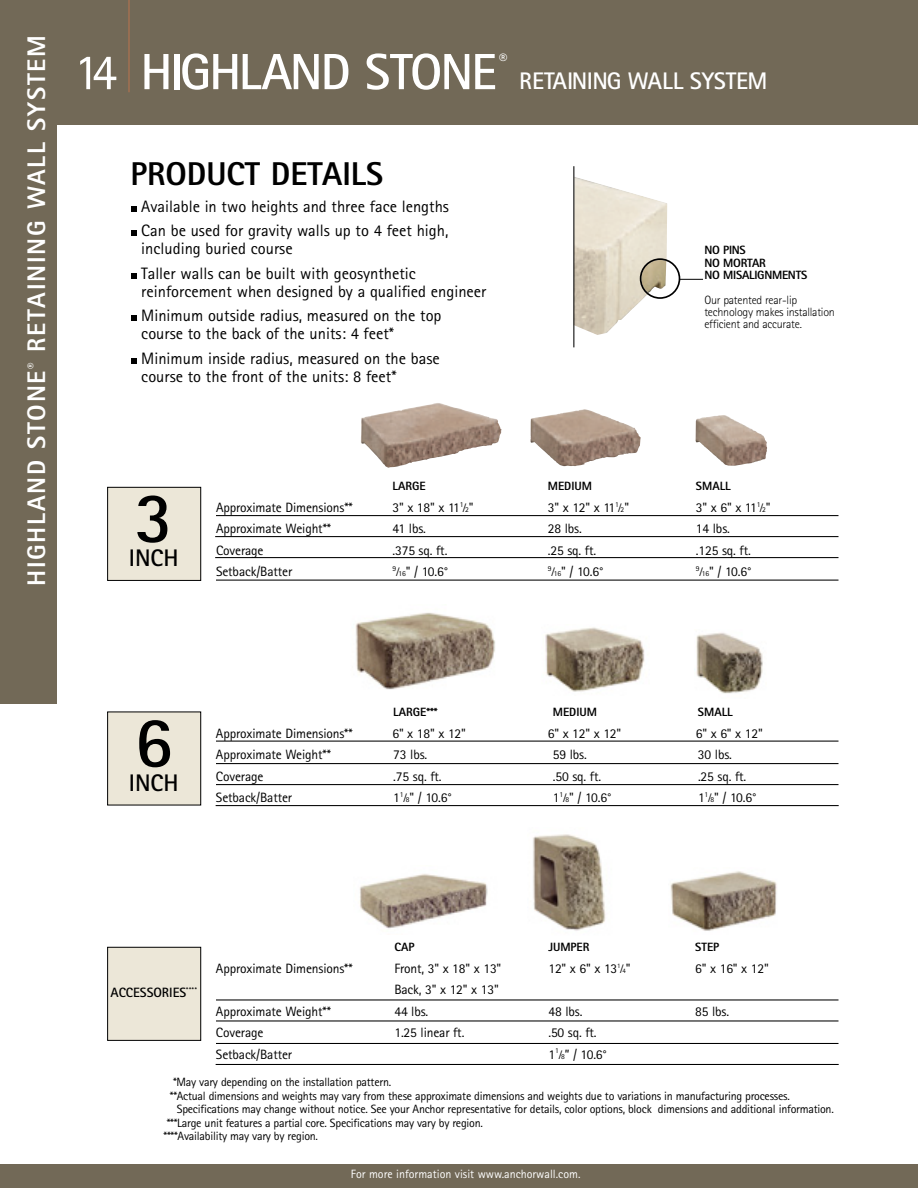
<style>
.page{position:relative;width:918px;height:1188px;background:#fff}
.page>*{position:absolute;margin:0;border:0;box-sizing:border-box;transform-origin:0 0}
.t1{font:700 72px "Rotis Sans Serif";color:#000}
.t2{font:700 51px "Rotis Sans Serif";letter-spacing:-.045em;color:#fff}
.t3{font:51px "Rotis Sans Serif";color:#fff}
.t4{font:800 33px "Rotis Sans Serif";color:#000}
.t5{font:800 25.5px "Rotis Sans Serif";letter-spacing:.065em;color:#fff}
.t6{font:700 24px "Rotis Sans Serif";letter-spacing:-.02em;color:#fff}
.t7{font:700 24px "Rotis Sans Serif";color:#000}
.t8{font:16.5px/24.5px "Rotis Sans Serif";color:#000}
.t9{font:800 16.5px "Rotis Sans Serif";color:#fff}
.t10{font:13.5px "Rotis Sans Serif";letter-spacing:-.01em;color:#000}
.t11{font:700 13.5px "Rotis Sans Serif";color:#000}
.t12{font:12px "Rotis Sans Serif";letter-spacing:-.02em;color:#000}
.t13{font:300 12px/12.3px "Rotis Sans Serif";letter-spacing:-.02em;color:#000}
.t14{font:800 12px "Rotis Sans Serif";color:#000}
.t15{font:12px "Rotis Sans Serif";color:#fff}
.t16{font:800 12px/12.3px "Rotis Sans Serif";letter-spacing:-.02em;color:#000}
.s1{font-size:7.5px}
.s2{font-size:6.75px}
</style>
<div class="page">
<div style="left:108px;top:488px;width:92px;height:92px;background:#ece7d8"></div>
<div style="left:107px;top:487px;width:94px;height:94px;border:1px solid #000"></div>
<div style="left:0;top:0;width:918px;height:124px;background:#726957"></div>
<hr style="left:216px;top:741px;width:622px;height:1px;background:#000">
<hr style="left:216px;top:763px;width:622px;height:1px;background:#000">
<hr style="left:216px;top:784px;width:622px;height:1px;background:#000">
<hr style="left:216px;top:805px;width:623px;height:1px;background:#000">
<hr style="left:216px;top:999px;width:622px;height:2px;background:#000">
<hr style="left:216px;top:1020px;width:622px;height:2px;background:#000">
<hr style="left:216px;top:1043px;width:622px;height:1px;background:#000">
<hr style="left:216px;top:1064px;width:623px;height:1px;background:#000">
<hr style="left:128px;top:0;width:2px;height:92px;background:#b8744f">
<div style="left:0;top:1164px;width:918px;height:24px;background:#726957"></div>
<img style="left:355px;top:612px;width:140px;height:78px">
<img style="left:545px;top:627px;width:100px;height:65px">
<img style="left:696px;top:633px;width:67px;height:61px">
<img style="left:533px;top:834px;width:73px;height:97px">
<img style="left:360px;top:874px;width:128px;height:55px">
<img style="left:670px;top:871px;width:107px;height:60px">
<svg style="left:574px;top:177px;width:129px;height:158px"></svg>
<div style="left:0;top:0;width:57px;height:704px;background:#726957"></div>
<hr style="left:216px;top:515px;width:622px;height:1px;background:#000">
<hr style="left:215px;top:536px;width:623px;height:1px;background:#000">
<hr style="left:215px;top:557px;width:623px;height:1px;background:#000">
<hr style="left:216px;top:580px;width:622px;height:1px;background:#000">
<img style="left:361px;top:403px;width:141px;height:65px">
<img style="left:530px;top:409px;width:111px;height:57px">
<img style="left:696px;top:415px;width:71px;height:51px">
<div style="left:108px;top:712px;width:92px;height:93px;background:#ece7d8"></div>
<div style="left:107px;top:712px;width:94px;height:93px;border:1px solid #000"></div>
<div style="left:108px;top:948px;width:92px;height:92px;background:#ece7d8"></div>
<div style="left:107px;top:947px;width:94px;height:94px;border:1px solid #000"></div>
<svg style="left:131px;top:358px;width:5px;height:6px"></svg>
<svg style="left:131px;top:315px;width:5px;height:6px"></svg>
<svg style="left:131px;top:273px;width:5px;height:6px"></svg>
<svg style="left:131px;top:230px;width:5px;height:6px"></svg>
<svg style="left:131px;top:206px;width:5px;height:6px"></svg>
<hr style="left:573px;top:166px;width:1px;height:181px;background:#000">
<h3 class="t5" style="left:28px;top:586px;width:552px;rotate:-90deg">HIGHLAND STONE<sup>®</sup> RETAINING WALL SYSTEM</h3>
<h2 class="t3" style="left:74px;top:54px;width:45px">14</h2>
<h2 class="t2" style="left:140px;top:54px;width:358px">HIGHLAND STONE</h2>
<p class="t9" style="left:499px;top:54px;width:10px">®</p>
<h3 class="t6" style="left:519px;top:73px;width:250px">RETAINING WALL SYSTEM</h3>
<h3 class="t4" style="left:131px;top:162px;width:254px">PRODUCT DETAILS</h3>
<p class="t8" style="left:141px;top:196px;width:309px">Available in two heights and three face lengths<br>Can be used for gravity walls up to 4 feet high,</p>
<p class="t8" style="left:141px;top:238px;width:276px">including buried course<br>Taller walls can be built with geosynthetic</p>
<p class="t8" style="left:141px;top:281px;width:347px">reinforcement when designed by a qualified engineer<br>Minimum outside radius, measured on the top</p>
<p class="t8" style="left:141px;top:323px;width:300px">course to the back of the units: 4 feet*<br>Minimum inside radius, measured on the base</p>
<p class="t8" style="left:141px;top:365px;width:257px">course to the front of the units: 8 feet*</p>
<p class="t16" style="left:704px;top:245px;width:104px">NO PINS<br>NO MORTAR<br>NO MISALIGNMENTS</p>
<p class="t13" style="left:704px;top:295px;width:132px">Our patented rear-lip technology makes installation efficient and accurate.</p>
<h1 class="t1" style="left:134px;top:492px;width:40px">3</h1>
<h3 class="t7" style="left:129px;top:550px;width:51px">INCH</h3>
<p class="t14" style="left:392px;top:482px;width:35px">LARGE</p>
<p class="t14" style="left:548px;top:482px;width:46px">MEDIUM</p>
<p class="t14" style="left:696px;top:482px;width:36px">SMALL</p>
<p class="t10" style="left:216px;top:503px;width:138px">Approximate Dimensions**</p>
<p class="t10" style="left:392px;top:503px;width:83px">3" x 18" x 11<sup>1</sup>⁄<span class="s1">2</span>"</p>
<p class="t10" style="left:548px;top:503px;width:83px">3" x 12" x 11<sup>1</sup>⁄<span class="s1">2</span>"</p>
<p class="t10" style="left:696px;top:503px;width:76px">3" x 6" x 11<sup>1</sup>⁄<span class="s1">2</span>"</p>
<p class="t10" style="left:216px;top:524px;width:116px">Approximate Weight**</p>
<p class="t10" style="left:392px;top:524px;width:35px">41 lbs.</p>
<p class="t10" style="left:548px;top:524px;width:36px">28 lbs.</p>
<p class="t10" style="left:696px;top:524px;width:36px">14 lbs.</p>
<p class="t10" style="left:216px;top:546px;width:49px">Coverage</p>
<p class="t10" style="left:392px;top:546px;width:56px">.375 sq. ft.</p>
<p class="t10" style="left:548px;top:546px;width:50px">.25 sq. ft.</p>
<p class="t10" style="left:696px;top:546px;width:56px">.125 sq. ft.</p>
<p class="t10" style="left:216px;top:567px;width:78px">Setback/Batter</p>
<p class="t10" style="left:392px;top:567px;width:57px"><sup>9</sup>⁄<span class="s1">16</span>" / 10.6°</p>
<p class="t10" style="left:548px;top:567px;width:57px"><sup>9</sup>⁄<span class="s1">16</span>" / 10.6°</p>
<p class="t10" style="left:696px;top:567px;width:57px"><sup>9</sup>⁄<span class="s1">16</span>" / 10.6°</p>
<h1 class="t1" style="left:134px;top:717px;width:40px">6</h1>
<h3 class="t7" style="left:129px;top:774px;width:51px">INCH</h3>
<p class="t14" style="left:393px;top:708px;width:46px">LARGE***</p>
<p class="t14" style="left:553px;top:708px;width:46px">MEDIUM</p>
<p class="t14" style="left:698px;top:708px;width:36px">SMALL</p>
<p class="t10" style="left:216px;top:728px;width:138px">Approximate Dimensions**</p>
<p class="t10" style="left:392px;top:728px;width:75px">6" x 18" x 12"</p>
<p class="t10" style="left:548px;top:728px;width:75px">6" x 12" x 12"</p>
<p class="t10" style="left:696px;top:728px;width:68px">6" x 6" x 12"</p>
<p class="t10" style="left:216px;top:750px;width:116px">Approximate Weight**</p>
<p class="t10" style="left:393px;top:750px;width:36px">73 lbs.</p>
<p class="t10" style="left:553px;top:750px;width:36px">59 lbs.</p>
<p class="t10" style="left:698px;top:750px;width:36px">30 lbs.</p>
<p class="t10" style="left:216px;top:771px;width:49px">Coverage</p>
<p class="t10" style="left:393px;top:771px;width:50px">.75 sq. ft.</p>
<p class="t10" style="left:553px;top:771px;width:50px">.50 sq. ft.</p>
<p class="t10" style="left:698px;top:771px;width:50px">.25 sq. ft.</p>
<p class="t10" style="left:216px;top:793px;width:78px">Setback/Batter</p>
<p class="t10" style="left:393px;top:793px;width:60px">1<sup>1</sup>⁄<span class="s1">8</span>" / 10.6°</p>
<p class="t10" style="left:553px;top:793px;width:60px">1<sup>1</sup>⁄<span class="s1">8</span>" / 10.6°</p>
<p class="t10" style="left:698px;top:793px;width:60px">1<sup>1</sup>⁄<span class="s1">8</span>" / 10.6°</p>
<p class="t11" style="left:110px;top:987px;width:88px">ACCESSORIES<sup>****</sup></p>
<p class="t14" style="left:394px;top:943px;width:22px">CAP</p>
<p class="t14" style="left:548px;top:943px;width:43px">JUMPER</p>
<p class="t14" style="left:695px;top:943px;width:26px">STEP</p>
<p class="t10" style="left:216px;top:963px;width:138px">Approximate Dimensions**</p>
<p class="t10" style="left:394px;top:963px;width:108px">Front, 3" x 18" x 13"</p>
<p class="t10" style="left:548px;top:963px;width:84px">12" x 6" x 13<sup>1</sup>⁄<span class="s2">4</span>"</p>
<p class="t10" style="left:695px;top:963px;width:75px">6" x 16" x 12"</p>
<p class="t10" style="left:394px;top:985px;width:106px">Back, 3" x 12" x 13"</p>
<p class="t10" style="left:216px;top:1006px;width:116px">Approximate Weight**</p>
<p class="t10" style="left:394px;top:1006px;width:36px">44 lbs.</p>
<p class="t10" style="left:548px;top:1006px;width:36px">48 lbs.</p>
<p class="t10" style="left:695px;top:1006px;width:36px">85 lbs.</p>
<p class="t10" style="left:216px;top:1028px;width:49px">Coverage</p>
<p class="t10" style="left:394px;top:1028px;width:72px">1.25 linear ft.</p>
<p class="t10" style="left:548px;top:1028px;width:50px">.50 sq. ft.</p>
<p class="t10" style="left:216px;top:1049px;width:78px">Setback/Batter</p>
<p class="t10" style="left:548px;top:1049px;width:60px">1<sup>1</sup>⁄<span class="s1">8</span>” / 10.6°</p>
<p class="t12" style="left:173px;top:1078px;width:220px">*May vary depending on the installation pattern.</p>
<p class="t12" style="left:170px;top:1091px;width:622px">**Actual dimensions and weights may vary from these approximate dimensions and weights due to variations in manufacturing processes.</p>
<p class="t12" style="left:177px;top:1105px;width:659px">Specifications may change without notice. See your Anchor representative for details, color options, block dimensions and additional information.</p>
<p class="t12" style="left:167px;top:1118px;width:318px">***Large unit features a partial core. Specifications may vary by region.</p>
<p class="t12" style="left:163px;top:1132px;width:156px">****Availability may vary by region.</p>
<p class="t15" style="left:351px;top:1170px;width:231px">For more information visit www.anchorwall.com.</p>
</div>
